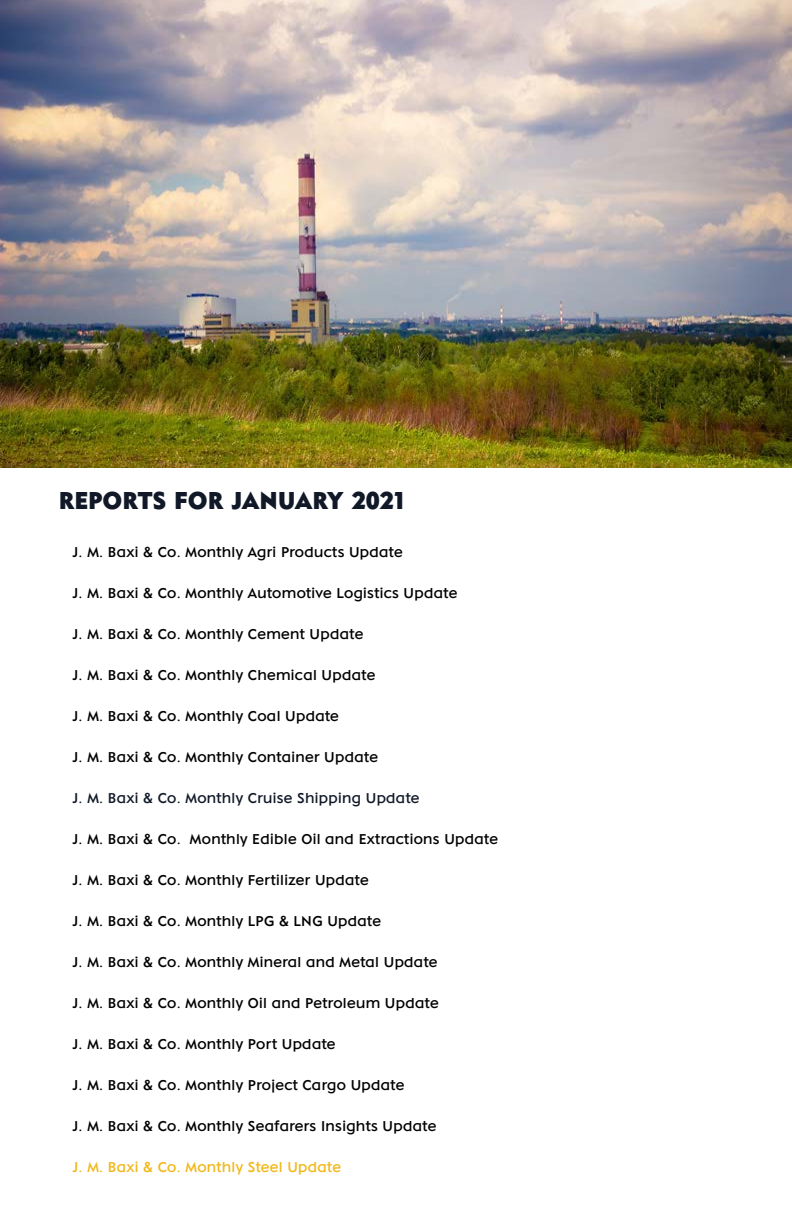
<style>
.page{position:relative;width:792px;height:1224px;background:#fff}
.page>*{position:absolute;margin:0;border:0;box-sizing:border-box;transform-origin:0 0}
.t1{font:700 24px "Nivea";color:#111928}
.t2{font:14px "Nivea";letter-spacing:.025em;color:#000}
.t3{font:14px "Nivea";letter-spacing:.025em;color:#111928}
.t4{font:14px "Nivea";letter-spacing:.025em;color:#f1b81b}
</style>
<div class="page">
<img style="left:0;top:0;width:792px;height:468px">
<h1 class="t1" style="left:59px;top:483px;width:347px">REPORTS FOR JANUARY 2021</h1>
<p class="t2" style="left:73px;top:543px;width:331px">J. M. Baxi &amp; Co. Monthly Agri Products Update</p>
<p class="t2" style="left:73px;top:584px;width:386px">J. M. Baxi &amp; Co. Monthly Automotive Logistics Update</p>
<p class="t2" style="left:73px;top:625px;width:292px">J. M. Baxi &amp; Co. Monthly Cement Update</p>
<p class="t2" style="left:73px;top:666px;width:304px">J. M. Baxi &amp; Co. Monthly Chemical Update</p>
<p class="t2" style="left:73px;top:707px;width:268px">J. M. Baxi &amp; Co. Monthly Coal Update</p>
<p class="t2" style="left:73px;top:748px;width:307px">J. M. Baxi &amp; Co. Monthly Container Update</p>
<p class="t3" style="left:73px;top:789px;width:348px">J. M. Baxi &amp; Co. Monthly Cruise Shipping Update</p>
<p class="t2" style="left:73px;top:830px;width:427px">J. M. Baxi &amp; Co. Monthly Edible Oil and Extractions Update</p>
<p class="t2" style="left:73px;top:871px;width:297px">J. M. Baxi &amp; Co. Monthly Fertilizer Update</p>
<p class="t2" style="left:73px;top:912px;width:310px">J. M. Baxi &amp; Co. Monthly LPG &amp; LNG Update</p>
<p class="t2" style="left:73px;top:953px;width:366px">J. M. Baxi &amp; Co. Monthly Mineral and Metal Update</p>
<p class="t2" style="left:73px;top:994px;width:367px">J. M. Baxi &amp; Co. Monthly Oil and Petroleum Update</p>
<p class="t2" style="left:73px;top:1035px;width:264px">J. M. Baxi &amp; Co. Monthly Port Update</p>
<p class="t2" style="left:73px;top:1076px;width:333px">J. M. Baxi &amp; Co. Monthly Project Cargo Update</p>
<p class="t2" style="left:73px;top:1117px;width:365px">J. M. Baxi &amp; Co. Monthly Seafarers Insights Update</p>
<p class="t4" style="left:73px;top:1158px;width:270px">J. M. Baxi &amp; Co. Monthly Steel Update</p>
</div>
